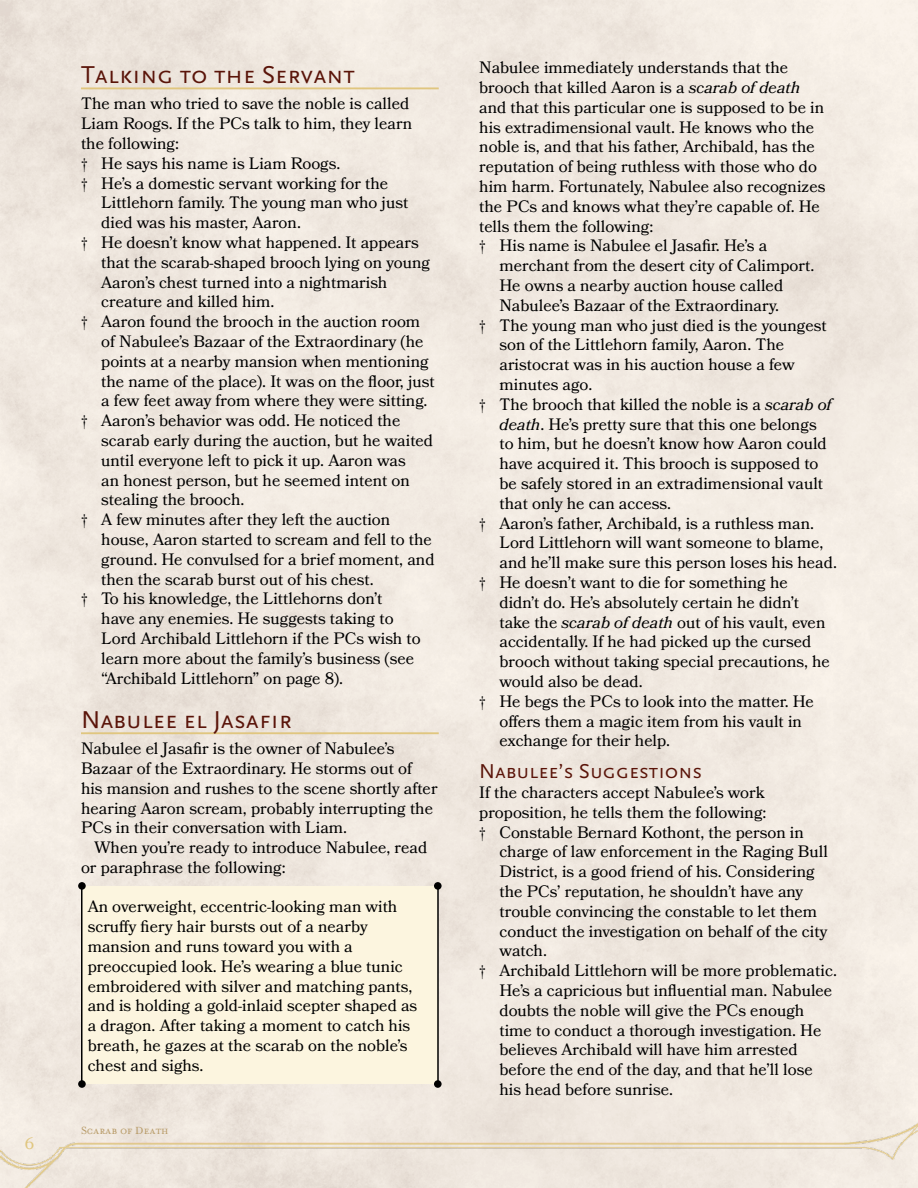
<style>
.page{position:relative;width:918px;height:1188px;background:#fff}
.page>*{position:absolute;margin:0;border:0;box-sizing:border-box;transform-origin:0 0}
.t1{font:25.5px "Scala Sans Caps";color:#5a1409}
.t2{font:21px "Scala Sans Caps";color:#5a1409}
.t3{font:16.5px/19.8px "Bookmania";color:#000}
.t4{font:16.5px "Bookmania";color:#e0c67f}
.t5{font:12px "Mr.Eaves Small Caps";color:#b79a66}
.s1{font-family:"Apple Garamond"}
.s2{font-style:italic}
</style>
<div class="page">
<img style="left:0;top:1119px;width:918px;height:69px">
<hr style="left:81px;top:87px;width:358px;height:2px;background:#e0c67f">
<hr style="left:81px;top:732px;width:358px;height:2px;background:#e0c67f">
<div style="left:82px;top:887px;width:356px;height:197px;background:#fcf5df"></div>
<hr style="left:81px;top:887px;width:1px;height:197px;background:#000">
<hr style="left:437px;top:887px;width:2px;height:197px;background:#000">
<div style="left:78px;top:882px;width:8px;height:8px;border:2px solid #000;border-radius:50%"></div>
<div style="left:434px;top:882px;width:8px;height:8px;border:2px solid #000;border-radius:50%"></div>
<div style="left:78px;top:1080px;width:8px;height:8px;border:2px solid #000;border-radius:50%"></div>
<div style="left:434px;top:1080px;width:8px;height:8px;border:2px solid #000;border-radius:50%"></div>
<p class="t4" style="left:25px;top:1133px;width:11px">6</p>
<h1 class="t1" style="left:81px;top:61px;width:275px">Talking to the Servant</h1>
<p class="t3" style="left:81px;top:94px;width:333px">The man who tried to save the noble is called Liam Roogs. If the PCs talk to him, they learn the following:<br><span class="s1">†</span> He says his name is Liam Roogs.<br><span class="s1">†</span> He’s a domestic servant working for the</p>
<p class="t3" style="left:101px;top:193px;width:309px">Littlehorn family. The young man who just</p>
<p class="t3" style="left:101px;top:213px;width:201px">died was his master, Aaron.</p>
<p class="t3" style="left:81px;top:232px;width:339px"><span class="s1">†</span> He doesn’t know what happened. It appears</p>
<p class="t3" style="left:101px;top:252px;width:331px">that the scarab-shaped brooch lying on young</p>
<p class="t3" style="left:101px;top:272px;width:288px">Aaron’s chest turned into a nightmarish</p>
<p class="t3" style="left:101px;top:292px;width:175px">creature and killed him.</p>
<p class="t3" style="left:81px;top:312px;width:341px"><span class="s1">†</span> Aaron found the brooch in the auction room</p>
<p class="t3" style="left:101px;top:331px;width:324px">of Nabulee’s Bazaar of the Extraordinary (he</p>
<p class="t3" style="left:101px;top:351px;width:329px">points at a nearby mansion when mentioning</p>
<p class="t3" style="left:101px;top:371px;width:335px">the name of the place). It was on the floor, just</p>
<p class="t3" style="left:101px;top:391px;width:328px">a few feet away from where they were sitting.</p>
<p class="t3" style="left:81px;top:411px;width:321px"><span class="s1">†</span> Aaron’s behavior was odd. He noticed the</p>
<p class="t3" style="left:101px;top:430px;width:333px">scarab early during the auction, but he waited</p>
<p class="t3" style="left:101px;top:450px;width:306px">until everyone left to pick it up. Aaron was</p>
<p class="t3" style="left:101px;top:470px;width:310px">an honest person, but he seemed intent on</p>
<p class="t3" style="left:101px;top:490px;width:145px">stealing the brooch.</p>
<p class="t3" style="left:81px;top:510px;width:311px"><span class="s1">†</span> A few minutes after they left the auction</p>
<p class="t3" style="left:101px;top:529px;width:332px">house, Aaron started to scream and fell to the</p>
<p class="t3" style="left:101px;top:549px;width:335px">ground. He convulsed for a brief moment, and</p>
<p class="t3" style="left:101px;top:569px;width:274px">then the scarab burst out of his chest.</p>
<p class="t3" style="left:81px;top:589px;width:303px"><span class="s1">†</span> To his knowledge, the Littlehorns don’t</p>
<p class="t3" style="left:101px;top:609px;width:294px">have any enemies. He suggests taking to</p>
<p class="t3" style="left:101px;top:628px;width:321px">Lord Archibald Littlehorn if the PCs wish to</p>
<p class="t3" style="left:101px;top:648px;width:314px">learn more about the family’s business (see</p>
<p class="t3" style="left:101px;top:668px;width:244px">“Archibald Littlehorn” on page 8).</p>
<h1 class="t1" style="left:81px;top:706px;width:212px">Nabulee el Jasafir</h1>
<p class="t3" style="left:81px;top:739px;width:358px">Nabulee el Jasafir is the owner of Nabulee’s Bazaar of the Extraordinary. He storms out of his mansion and rushes to the scene shortly after hearing Aaron scream, probably interrupting the PCs in their conversation with Liam.</p>
<p class="t3" style="left:81px;top:838px;width:348px;text-indent:13px">When you’re ready to introduce Nabulee, read or paraphrase the following:</p>
<p class="t3" style="left:88px;top:897px;width:331px">An overweight, eccentric-looking man with scruffy fiery hair bursts out of a nearby mansion and runs toward you with a preoccupied look. He’s wearing a blue tunic embroidered with silver and matching pants, and is holding a gold-inlaid scepter shaped as a dragon. After taking a moment to catch his breath, he gazes at the scarab on the noble’s chest and sighs.</p>
<p class="t5" style="left:81px;top:1124px;width:89px">Scarab of Death</p>
<p class="t3" style="left:479px;top:58px;width:348px">Nabulee immediately understands that the brooch that killed Aaron is a <span class="s2">scarab of death </span>and that this particular one is supposed to be in his extradimensional vault. He knows who the noble is, and that his father, Archibald, has the reputation of being ruthless with those who do him harm. Fortunately, Nabulee also recognizes the PCs and knows what they’re capable of. He tells them the following:<br><span class="s1">†</span> His name is Nabulee el Jasafir. He’s a</p>
<p class="t3" style="left:499px;top:256px;width:316px">merchant from the desert city of Calimport.</p>
<p class="t3" style="left:499px;top:275px;width:285px">He owns a nearby auction house called</p>
<p class="t3" style="left:499px;top:295px;width:281px">Nabulee’s Bazaar of the Extraordinary.</p>
<p class="t3" style="left:479px;top:315px;width:349px"><span class="s1">†</span> The young man who just died is the youngest</p>
<p class="t3" style="left:499px;top:335px;width:286px">son of the Littlehorn family, Aaron. The</p>
<p class="t3" style="left:499px;top:355px;width:297px">aristocrat was in his auction house a few</p>
<p class="t3" style="left:499px;top:374px;width:94px">minutes ago.</p>
<p class="t3" style="left:479px;top:394px;width:354px"><span class="s1">†</span> The brooch that killed the noble is a <span class="s2">scarab of</span></p>
<p class="t3" style="left:499px;top:414px;width:319px"><span class="s2">death</span>. He’s pretty sure that this one belongs</p>
<p class="t3" style="left:499px;top:434px;width:329px">to him, but he doesn’t know how Aaron could</p>
<p class="t3" style="left:499px;top:454px;width:321px">have acquired it. This brooch is supposed to</p>
<p class="t3" style="left:499px;top:473px;width:325px">be safely stored in an extradimensional vault</p>
<p class="t3" style="left:499px;top:493px;width:173px">that only he can access.</p>
<p class="t3" style="left:479px;top:513px;width:336px"><span class="s1">†</span> Aaron’s father, Archibald, is a ruthless man.</p>
<p class="t3" style="left:499px;top:533px;width:326px">Lord Littlehorn will want someone to blame,</p>
<p class="t3" style="left:499px;top:553px;width:339px">and he’ll make sure this person loses his head.</p>
<p class="t3" style="left:479px;top:572px;width:310px"><span class="s1">†</span> He doesn’t want to die for something he</p>
<p class="t3" style="left:499px;top:592px;width:301px">didn’t do. He’s absolutely certain he didn’t</p>
<p class="t3" style="left:499px;top:612px;width:327px">take the <span class="s2">scarab of death</span> out of his vault, even</p>
<p class="t3" style="left:499px;top:632px;width:314px">accidentally. If he had picked up the cursed</p>
<p class="t3" style="left:499px;top:652px;width:332px">brooch without taking special precautions, he</p>
<p class="t3" style="left:499px;top:671px;width:145px">would also be dead.</p>
<p class="t3" style="left:479px;top:691px;width:336px"><span class="s1">†</span> He begs the PCs to look into the matter. He</p>
<p class="t3" style="left:499px;top:711px;width:304px">offers them a magic item from his vault in</p>
<p class="t3" style="left:499px;top:731px;width:172px">exchange for their help.</p>
<p class="t2" style="left:479px;top:760px;width:224px">Nabulee’s Suggestions</p>
<p class="t3" style="left:479px;top:782px;width:287px">If the characters accept Nabulee’s work</p>
<p class="t3" style="left:479px;top:802px;width:289px">proposition, he tells them the following:</p>
<p class="t3" style="left:479px;top:822px;width:326px"><span class="s1">†</span> Constable Bernard Kothont, the person in</p>
<p class="t3" style="left:499px;top:842px;width:330px">charge of law enforcement in the Raging Bull</p>
<p class="t3" style="left:499px;top:862px;width:317px">District, is a good friend of his. Considering</p>
<p class="t3" style="left:499px;top:881px;width:305px">the PCs’ reputation, he shouldn’t have any</p>
<p class="t3" style="left:499px;top:901px;width:319px">trouble convincing the constable to let them</p>
<p class="t3" style="left:499px;top:921px;width:329px">conduct the investigation on behalf of the city</p>
<p class="t3" style="left:499px;top:941px;width:49px">watch.</p>
<p class="t3" style="left:479px;top:961px;width:359px"><span class="s1">†</span> Archibald Littlehorn will be more problematic.</p>
<p class="t3" style="left:499px;top:980px;width:334px">He’s a capricious but influential man. Nabulee</p>
<p class="t3" style="left:499px;top:1000px;width:306px">doubts the noble will give the PCs enough</p>
<p class="t3" style="left:499px;top:1020px;width:323px">time to conduct a thorough investigation. He</p>
<p class="t3" style="left:499px;top:1040px;width:300px">believes Archibald will have him arrested</p>
<p class="t3" style="left:499px;top:1060px;width:315px">before the end of the day, and that he’ll lose</p>
<p class="t3" style="left:499px;top:1079px;width:175px">his head before sunrise.</p>
</div>
